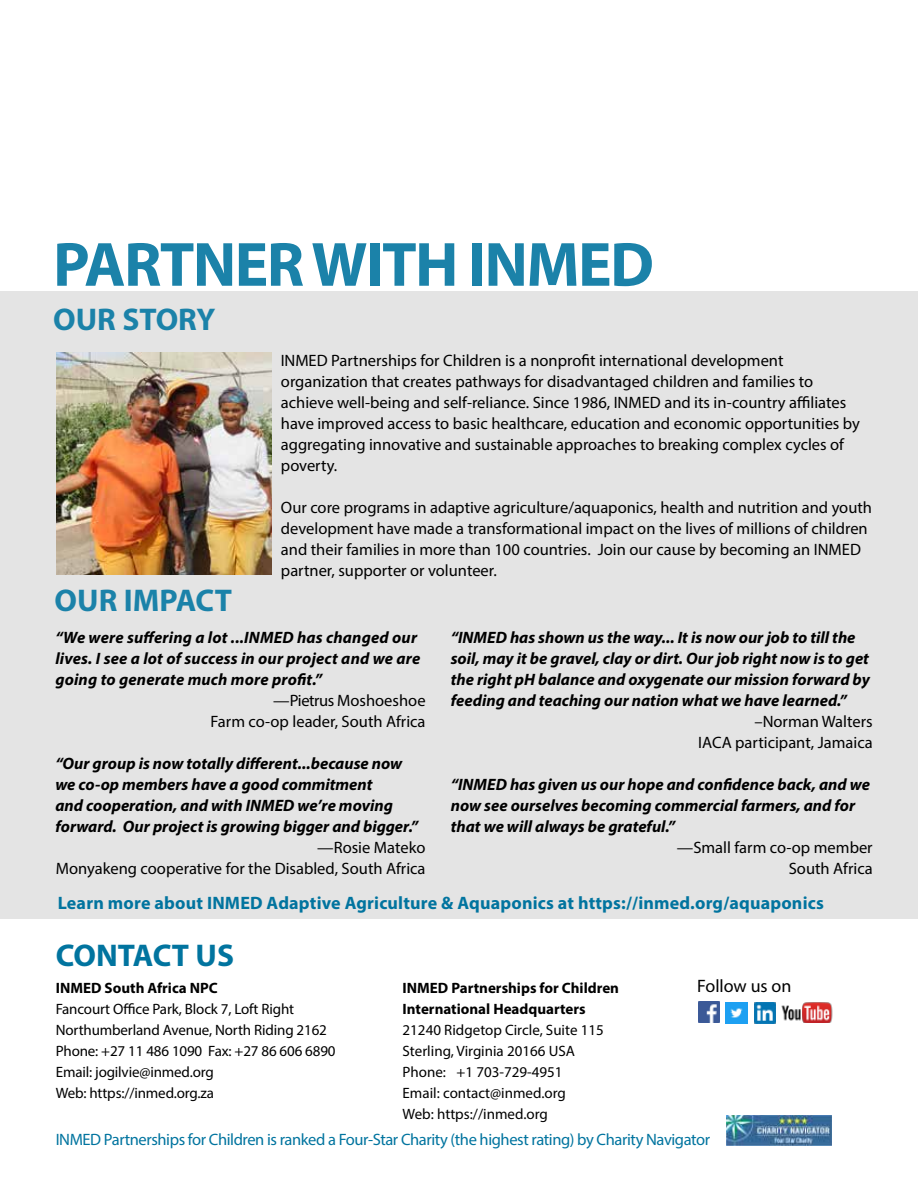
<style>
.page{position:relative;width:918px;height:1188px;background:#fff}
.page>*{position:absolute;margin:0;border:0;box-sizing:border-box;transform-origin:0 0}
.t1{font:700 63px "Myriad Pro";letter-spacing:-.025em;color:#1b82a9}
.t2{font:700 31.5px "Myriad Pro";color:#1b82a9}
.t3{font:700 31.5px "Myriad Pro";color:#01749f}
.t4{font:700 18px "Myriad Pro";letter-spacing:.01em;color:#01749f}
.t5{font:18px "Myriad Pro";color:#000}
.t6{font:16.5px/21px "Myriad Pro";color:#000;text-align:right}
.t7{font:italic 700 16.5px/21px "Myriad Pro";color:#000}
.t8{font:16.5px "Myriad Pro";letter-spacing:-.025em;color:#01749f}
.t9{font:15px/21px "Myriad Pro";letter-spacing:-.01em;color:#000}
.t10{font:700 15px/21px "Myriad Pro";color:#000}
</style>
<div class="page">
<div style="left:0;top:291px;width:918px;height:628px;background:#e4e4e4"></div>
<img style="left:698px;top:1001px;width:22px;height:22px">
<img style="left:726px;top:1002px;width:21px;height:22px">
<img style="left:754px;top:1002px;width:22px;height:22px">
<img style="left:781px;top:1002px;width:52px;height:21px">
<img style="left:57px;top:353px;width:215px;height:221px">
<img style="left:727px;top:1116px;width:104px;height:29px">
<h1 class="t1" style="left:53px;top:223px;width:602px">PARTNER WITH INMED</h1>
<h2 class="t2" style="left:53px;top:299px;width:164px">OUR STORY</h2>
<p class="t6" style="left:281px;top:350px;width:581px;text-align:left">INMED Partnerships for Children is a nonprofit international development organization that creates pathways for disadvantaged children and families to achieve well-being and self-reliance. Since 1986, INMED and its in-country affiliates have improved access to basic healthcare, education and economic opportunities by aggregating innovative and sustainable approaches to breaking complex cycles of poverty.</p>
<p class="t6" style="left:281px;top:497px;width:593px;text-align:left">Our core programs in adaptive agriculture/aquaponics, health and nutrition and youth development have made a transformational impact on the lives of millions of children and their families in more than 100 countries. Join our cause by becoming an INMED partner, supporter or volunteer.</p>
<h2 class="t2" style="left:55px;top:580px;width:179px">OUR IMPACT</h2>
<p class="t7" style="left:55px;top:626px;width:367px">“We were suffering a lot ...INMED has changed our lives. I see a lot of success in our project and we are going to generate much more profit.”</p>
<p class="t6" style="left:211px;top:690px;width:216px">—Pietrus Moshoeshoe<br>Farm co-op leader, South Africa</p>
<p class="t7" style="left:55px;top:752px;width:364px">“Our group is now totally different...because now we co-op members have a good commitment<br>and cooperation, and with INMED we’re moving forward. Our project is growing bigger and bigger.”</p>
<p class="t6" style="left:56px;top:837px;width:371px">—Rosie Mateko<br>Monyakeng cooperative for the Disabled, South Africa</p>
<p class="t7" style="left:451px;top:627px;width:421px">“INMED has shown us the way... It is now our job to till the soil, may it be gravel, clay or dirt. Our job right now is to get the right pH balance and oxygenate our mission forward by feeding and teaching our nation what we have learned.”</p>
<p class="t6" style="left:698px;top:711px;width:176px">–Norman Walters<br>IACA participant, Jamaica</p>
<p class="t7" style="left:451px;top:774px;width:421px">“INMED has given us our hope and confidence back, and we now see ourselves becoming commercial farmers, and for that we will always be grateful.”</p>
<p class="t6" style="left:677px;top:837px;width:197px">—Small farm co-op member<br>South Africa</p>
<p class="t4" style="left:58px;top:891px;width:768px">Learn more about INMED Adaptive Agriculture &amp; Aquaponics at https://inmed.org/aquaponics</p>
<h2 class="t3" style="left:56px;top:935px;width:180px">CONTACT US</h2>
<p class="t10" style="left:56px;top:977px;width:164px">INMED South Africa NPC</p>
<p class="t9" style="left:56px;top:999px;width:281px">Fancourt Office Park, Block 7, Loft Right Northumberland Avenue, North Riding 2162<br>Phone: +27 11 486 1090 Fax: +27 86 606 6890<br>Email: jogilvie@inmed.org<br>Web: https://inmed.org.za</p>
<p class="t10" style="left:403px;top:977px;width:218px">INMED Partnerships for Children<br>International Headquarters</p>
<p class="t9" style="left:403px;top:1019px;width:203px">21240 Ridgetop Circle, Suite 115<br>Sterling, Virginia 20166 USA<br>Phone: +1 703-729-4951<br>Email: contact@inmed.org<br>Web: https://inmed.org</p>
<p class="t5" style="left:697px;top:975px;width:96px">Follow us on</p>
<p class="t8" style="left:56px;top:1129px;width:656px">INMED Partnerships for Children is ranked a Four-Star Charity (the highest rating) by Charity Navigator</p>
</div>
